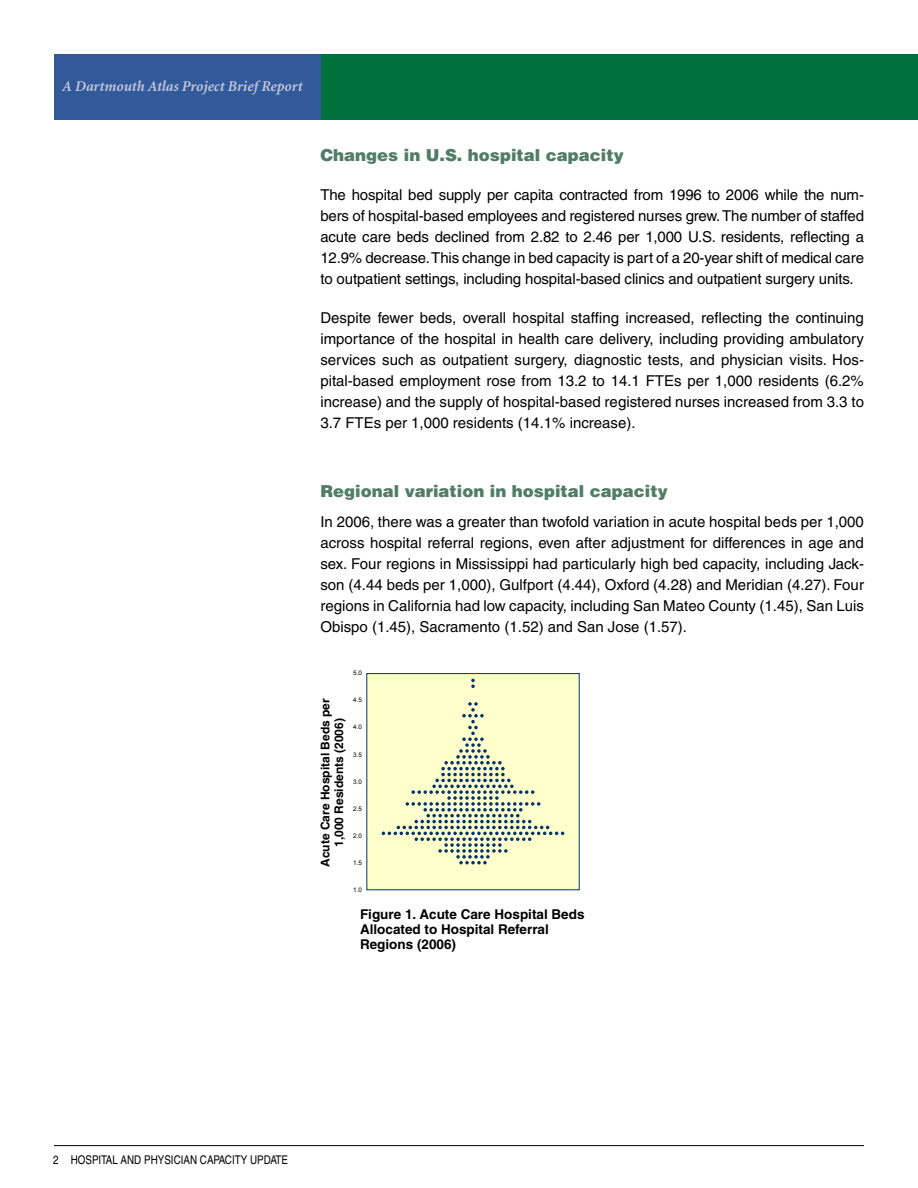
<style>
.page{position:relative;width:918px;height:1188px;background:#fff}
.page>*{position:absolute;margin:0;border:0;box-sizing:border-box;transform-origin:0 0}
.Subhead_1{font:900 16.5px "Helvetica";color:#517d68}
.t1{font:15px/21px "Helvetica";color:#000;text-align:justify}
.Section_Head{font:italic 700 15px "Minion";letter-spacing:-.005em;color:#bdc3d8}
.Figure_Title{font:700 13.5px/15px "Helvetica";color:#000}
.Y_Axis{font:700 12px/13.5px "Helvetica";color:#000;text-align:center}
.t2{font:condensed 12px "Helvetica";color:#000}
.t3{font:6.3px "Arial";color:#000}
</style>
<div class="page">
<div style="left:54px;top:54px;width:864px;height:65px;background:#00703c"></div>
<div style="left:54px;top:54px;width:266px;height:66px;background:#32599a"></div>
<hr style="left:54px;top:1145px;width:810px;height:1px;background:#000">
<div style="left:367px;top:674px;width:212px;height:216px;background:#ffc"></div>
<svg style="left:471px;top:679px;width:4px;height:9px"></svg>
<svg style="left:382px;top:702px;width:182px;height:162px"></svg>
<p class="Section_Head" style="left:62px;top:79px;width:242px">A Dartmouth Atlas Project Brief Report</p>
<p class="Subhead_1" style="left:320px;top:144px;width:305px">Changes in U.S. hospital capacity</p>
<p class="t1" style="left:320px;top:184px;width:545px">The hospital bed supply per capita contracted from 1996 to 2006 while the num&shy;bers of hospital-based employees and registered nurses grew. The number of staffed acute care beds declined from 2.82 to 2.46 per 1,000 U.S. residents, reflecting a 12.9% decrease. This change in bed capacity is part of a 20-year shift of medical care to outpatient settings, including hospital-based clinics and outpatient surgery units.</p>
<p class="t1" style="left:320px;top:307px;width:545px">Despite fewer beds, overall hospital staffing increased, reflecting the continuing importance of the hospital in health care delivery, including providing ambulatory services such as outpatient surgery, diagnostic tests, and physician visits. Hos&shy;pital-based employment rose from 13.2 to 14.1 FTEs per 1,000 residents (6.2% increase) and the supply of hospital-based registered nurses increased from 3.3 to 3.7 FTEs per 1,000 residents (14.1% increase).</p>
<p class="Subhead_1" style="left:320px;top:480px;width:349px">Regional variation in hospital capacity</p>
<p class="t1" style="left:320px;top:511px;width:545px">In 2006, there was a greater than twofold variation in acute hospital beds per 1,000 across hospital referral regions, even after adjustment for differences in age and sex. Four regions in Mississippi had particularly high bed capacity, including Jack&shy;son (4.44 beds per 1,000), Gulfport (4.44), Oxford (4.28) and Meridian (4.27). Four regions in California had low capacity, including San Mateo County (1.45), San Luis Obispo (1.45), Sacramento (1.52) and San Jose (1.57).</p>
<p class="t3" style="left:353px;top:669px;width:10px">5.0</p>
<p class="t3" style="left:353px;top:696px;width:10px">4.5</p>
<p class="Y_Axis" style="left:319px;top:867px;width:170px;rotate:-90deg">Acute Care Hospital Beds per<br>1,000 Residents (2006)</p>
<p class="t3" style="left:353px;top:723px;width:10px">4.0</p>
<p class="t3" style="left:353px;top:750px;width:10px">3.5</p>
<p class="t3" style="left:353px;top:777px;width:10px">3.0</p>
<p class="t3" style="left:353px;top:804px;width:10px">2.5</p>
<p class="t3" style="left:353px;top:831px;width:10px">2.0</p>
<p class="t3" style="left:353px;top:858px;width:10px">1.5</p>
<p class="t3" style="left:353px;top:885px;width:10px">1.0</p>
<p class="Figure_Title" style="left:360px;top:907px;width:226px">Figure 1. Acute Care Hospital Beds<br>Allocated to Hospital Referral<br>Regions (2006)</p>
<p class="t2" style="left:53px;top:1153px;width:236px">2 HOSPITAL AND PHYSICIAN CAPACITY UPDATE</p>
</div>
